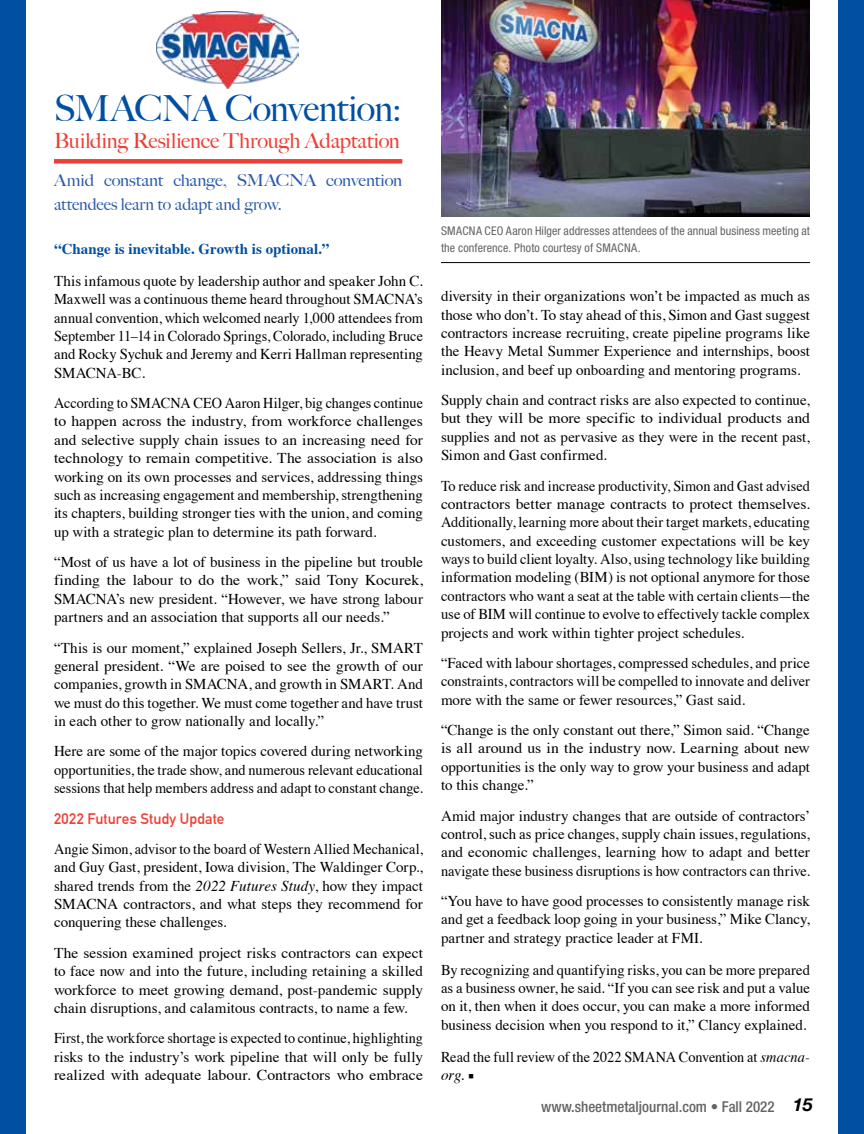
<style>
.page{position:relative;width:864px;height:1134px;background:#fff}
.page>*{position:absolute;margin:0;border:0;box-sizing:border-box;transform-origin:0 0}
.t1{font:500 36px "Big Caslon";letter-spacing:-.025em;color:#004fa3}
.t2{font:500 21px "Big Caslon";letter-spacing:-.01em;color:#ef3e33}
.t3{font:500 16.5px/24px "Big Caslon";letter-spacing:-.005em;color:#2b5baa;scale:1.05 1}
.t4{font:15px/18.3px "Times";color:#000;text-align:justify}
.t5{font:15px/18.3px "Times";color:#000;text-align:justify;scale:.95 1}
.t6{font:15px/18.3px "Times";color:#000;text-align:justify;scale:.96 1}
.t7{font:700 15px "Times";letter-spacing:-.005em;color:#004fa3}
.t8{font:500 condensed 15px "Helvetica Neue LT Std";color:#636466}
.t9{font:700 15px "DIN Alternate";letter-spacing:.005em;color:#ef3e33}
.t10{font:condensed 12px/16.5px "Helvetica Neue LT Std";letter-spacing:.01em;color:#636466}
.s1{font-style:italic}
.s2{font-family:"Minion Pro"}
.s3{font-weight:700;font-style:italic;font-stretch:normal;font-size:18px;color:#000}
</style>
<div class="page">
<img style="left:441px;top:0;width:369px;height:216px">
<hr style="left:441px;top:262px;width:369px;height:1px;background:#000">
<div style="left:54px;top:159px;width:348px;height:5px;background:#ef3e33"></div>
<div style="left:839px;top:0;width:25px;height:1134px;background:#004fa3"></div>
<div style="left:0;top:0;width:25px;height:1134px;background:#004fa3"></div>
<img style="left:157px;top:12px;width:142px;height:77px">
<h1 class="t1" style="left:54px;top:79px;width:349px">SMACNA Convention:</h1>
<h2 class="t2" style="left:54px;top:124px;width:347px">Building Resilience Through Adaptation</h2>
<p class="t3" style="left:54px;top:167px;width:333px">Amid constant change, SMACNA convention attendees learn to adapt and grow.</p>
<p class="t7" style="left:54px;top:234px;width:277px">“Change is inevitable. Growth is optional.”</p>
<p class="t4" style="left:54px;top:270px;width:371px">This infamous quote by leadership author and speaker John C.<br>Maxwell was a continuous theme heard throughout SMACNA’s annual convention, which welcomed nearly 1,000 attendees from September 11–14 in Colorado Springs, Colorado, including Bruce and Rocky Sychuk and Jeremy and Kerri Hallman representing SMACNA-BC.</p>
<p class="t5" style="left:54px;top:393px;width:390px">According to SMACNA CEO Aaron Hilger, big changes continue to happen across the industry, from workforce challenges and selective supply chain issues to an increasing need for technology to remain competitive. The association is also working on its own processes and services, addressing things such as increasing engagement and membership, strengthening its chapters, building stronger ties with the union, and coming up with a strategic plan to determine its path forward.</p>
<p class="t4" style="left:54px;top:552px;width:371px">“Most of us have a lot of business in the pipeline but trouble finding the labour to do the work,” said Tony Kocurek, SMACNA’s new president. “However, we have strong labour partners and an association that supports all our needs.”</p>
<p class="t4" style="left:54px;top:637px;width:371px">“This is our moment,” explained Joseph Sellers, Jr., SMART general president. “We are poised to see the growth of our companies, growth in SMACNA, and growth in SMART. And we must do this together. We must come together and have trust in each other to grow nationally and locally.”</p>
<p class="t4" style="left:54px;top:741px;width:371px">Here are some of the major topics covered during networking opportunities, the trade show, and numerous relevant educational sessions that help members address and adapt to constant change.</p>
<p class="t9" style="left:54px;top:807px;width:172px">2022 Futures Study Update</p>
<p class="t5" style="left:54px;top:838px;width:390px">Angie Simon, advisor to the board of Western Allied Mechanical, and Guy Gast, president, Iowa division, The Waldinger Corp., shared trends from the <span class="s1">2022 Futures Study</span>, how they impact SMACNA contractors, and what steps they recommend for conquering these challenges.</p>
<p class="t4" style="left:54px;top:942px;width:371px">The session examined project risks contractors can expect to face now and into the future, including retaining a skilled workforce to meet growing demand, post-pandemic supply chain disruptions, and calamitous contracts, to name a few.</p>
<p class="t5" style="left:54px;top:1028px;width:390px">First, the workforce shortage is expected to continue, highlighting risks to the industry’s work pipeline that will only be fully realized with adequate labour. Contractors who embrace</p>
<p class="t10" style="left:441px;top:223px;width:370px">SMACNA CEO Aaron Hilger addresses attendees of the annual business meeting at the conference. Photo courtesy of SMACNA.</p>
<p class="t4" style="left:441px;top:286px;width:371px">diversity in their organizations won’t be impacted as much as those who don’t. To stay ahead of this, Simon and Gast suggest contractors increase recruiting, create pipeline programs like the Heavy Metal Summer Experience and internships, boost inclusion, and beef up onboarding and mentoring programs.</p>
<p class="t4" style="left:441px;top:390px;width:371px">Supply chain and contract risks are also expected to continue, but they will be more specific to individual products and supplies and not as pervasive as they were in the recent past, Simon and Gast confirmed.</p>
<p class="t6" style="left:441px;top:475px;width:386px">To reduce risk and increase productivity, Simon and Gast advised contractors better manage contracts to protect themselves.<br>Additionally, learning more about their target markets, educating customers, and exceeding customer expectations will be key ways to build client loyalty. Also, using technology like building information modeling (BIM) is not optional anymore for those contractors who want a seat at the table with certain clients—the use of BIM will continue to evolve to effectively tackle complex projects and work within tighter project schedules.</p>
<p class="t4" style="left:441px;top:652px;width:371px">“Faced with labour shortages, compressed schedules, and price constraints, contractors will be compelled to innovate and deliver more with the same or fewer resources,” Gast said.</p>
<p class="t4" style="left:441px;top:720px;width:371px">“Change is the only constant out there,” Simon said. “Change is all around us in the industry now. Learning about new opportunities is the only way to grow your business and adapt to this change.”</p>
<p class="t4" style="left:441px;top:805px;width:371px">Amid major industry changes that are outside of contractors’ control, such as price changes, supply chain issues, regulations, and economic challenges, learning how to adapt and better navigate these business disruptions is how contractors can thrive.</p>
<p class="t4" style="left:441px;top:891px;width:370px">“You have to have good processes to consistently manage risk and get a feedback loop going in your business,” Mike Clancy, partner and strategy practice leader at FMI.</p>
<p class="t4" style="left:441px;top:959px;width:371px">By recognizing and quantifying risks, you can be more prepared as a business owner, he said. “If you can see risk and put a value on it, then when it does occur, you can make a more informed business decision when you respond to it,” Clancy explained.</p>
<p class="t5" style="left:441px;top:1046px;width:390px">Read the full review of the 2022 SMANA Convention at <span class="s1">smacna&shy;org</span>. <span class="s2">■</span></p>
<p class="t8" style="left:541px;top:1098px;width:273px">www.sheetmetaljournal.com • Fall 2022 <span class="s3">15</span></p>
</div>
